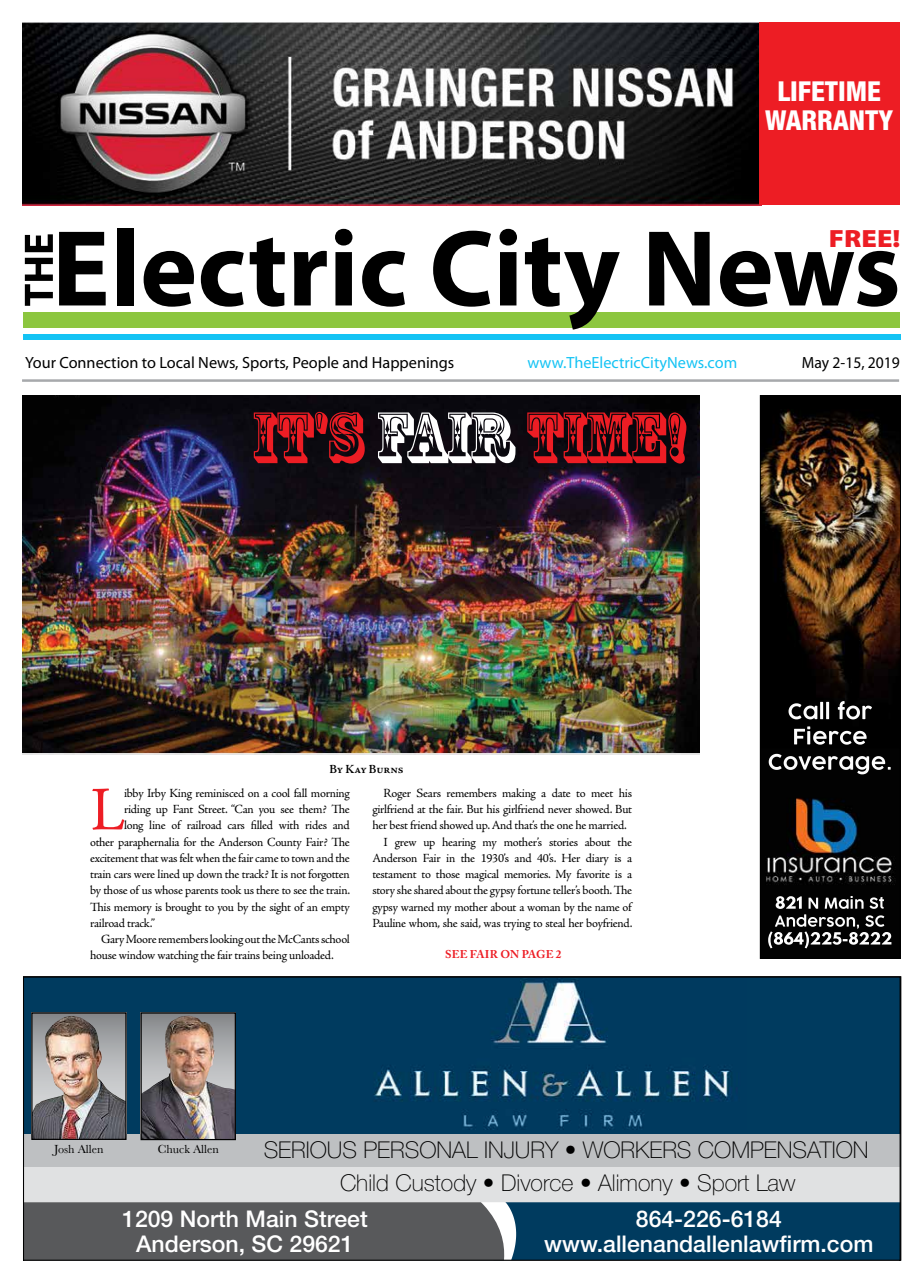
<style>
.page{position:relative;width:923px;height:1283px;background:#fff}
.page>*{position:absolute;margin:0;border:0;box-sizing:border-box;transform-origin:0 0}
.t1{font:67.5px "Rosewood Std";color:#ed1d24}
.t2{font:62.25px "Adobe Jenson Pro";color:#ed1d24}
.t3{font:800 condensed 27.5px/28.8px "Helvetica Neue LT Std";color:#fff;text-align:center}
.t4{font:900 25px "Myriad Pro";color:#ed1d24;scale:1.12 1}
.t5{font:100 23.12px/33.2px "Helvetica Neue LT Pro";color:#000;text-align:center}
.t6{font:500 23px/25.6px "Helvetica Neue LT Pro";color:#fff;text-align:center}
.t7{font:16.25px "Myriad Pro";color:#000}
.t8{font:16.25px "Myriad Pro";color:#14c3f4}
.t9{font:16.25px "Myriad Pro";color:#000;scale:.96 1}
.t10{font:12.5px "Adobe Jenson Pro";letter-spacing:-.025em;color:#000}
.t11{font:600 12.5px "Adobe Jenson Pro";letter-spacing:-.01em;color:#000}
.t12{font:12.25px "Baskerville MT Std";color:#000}
.t13{font:700 11.25px "Adobe Caslon Pro";letter-spacing:.015em;color:#ed1d24}
.s1{color:#fff}
</style>
<div class="page">
<div style="left:24px;top:312px;width:876px;height:16px;background:#8cc63f"></div>
<div style="left:23px;top:334px;width:877px;height:6px;background:#14c3f4"></div>
<svg style="left:59px;top:232px;width:47px;height:73px"></svg>
<div style="left:117px;top:228px;width:16px;height:77px;background:#000"></div>
<svg style="left:144px;top:251px;width:50px;height:56px"></svg>
<svg style="left:201px;top:251px;width:43px;height:56px"></svg>
<svg style="left:250px;top:237px;width:35px;height:70px"></svg>
<svg style="left:294px;top:251px;width:33px;height:54px"></svg>
<svg style="left:335px;top:229px;width:17px;height:76px"></svg>
<svg style="left:362px;top:251px;width:43px;height:56px"></svg>
<svg style="left:433px;top:231px;width:58px;height:76px"></svg>
<svg style="left:499px;top:229px;width:18px;height:76px"></svg>
<svg style="left:525px;top:237px;width:94px;height:92px"></svg>
<svg style="left:649px;top:232px;width:60px;height:73px"></svg>
<svg style="left:720px;top:251px;width:177px;height:56px"></svg>
<svg style="left:25px;top:258px;width:28px;height:48px"></svg>
<svg style="left:25px;top:234px;width:28px;height:18px"></svg>
<img style="left:22px;top:22px;width:737px;height:183px">
<div style="left:759px;top:22px;width:140px;height:183px;background:#ed1d24"></div>
<hr style="left:22px;top:379px;width:877px;height:3px;background:#a7a9ac">
<svg style="left:25px;top:978px;width:874px;height:280px;background:#5a7788"></svg>
<img style="left:33px;top:1016px;width:91px;height:122px">
<div style="left:31px;top:1012px;width:95px;height:128px;border:1px solid #000"></div>
<img style="left:142px;top:1015px;width:92px;height:123px">
<div style="left:140px;top:1012px;width:96px;height:128px;border:1px solid #000"></div>
<img style="left:360px;top:979px;width:386px;height:150px">
<img style="left:762px;top:397px;width:136px;height:559px">
<div style="left:760px;top:395px;width:140px;height:563px;border:1px solid #000"></div>
<img style="left:22px;top:396px;width:677px;height:358px">
<h3 class="t3" style="left:765px;top:76px;width:129px">LIFETIME<br>WARRANTY</h3>
<h3 class="t4" style="left:829px;top:221px;width:65px">FREE!</h3>
<h3 class="t7" style="left:25px;top:352px;width:430px">Your Connection to Local News, Sports, People and Happenings</h3>
<h3 class="t8" style="left:527px;top:352px;width:211px">www.TheElectricCityNews.com</h3>
<h3 class="t9" style="left:801px;top:352px;width:104px">May 2-15, 2019</h3>
<h1 class="t1" style="left:251px;top:397px;width:435px">IT'S <span class="s1">FAIR</span>TIME!</h1>
<p class="t11" style="left:329px;top:761px;width:75px">By Kay Burns</p>
<h2 class="t2" style="left:90px;top:774px;width:37px">L</h2>
<p class="t10" style="left:124px;top:785px;width:227px">ibby Irby King reminisced on a cool fall morning</p>
<p class="t10" style="left:124px;top:802px;width:227px">riding up Fant Street. “Can you see them? The</p>
<p class="t10" style="left:124px;top:818px;width:227px">long line of railroad cars filled with rides and</p>
<p class="t10" style="left:90px;top:834px;width:261px">other paraphernalia for the Anderson County Fair? The</p>
<p class="t10" style="left:90px;top:850px;width:261px">excitement that was felt when the fair came to town and the</p>
<p class="t10" style="left:90px;top:867px;width:261px">train cars were lined up down the track? It is not forgotten</p>
<p class="t10" style="left:90px;top:883px;width:261px">by those of us whose parents took us there to see the train.</p>
<p class="t10" style="left:90px;top:899px;width:261px">This memory is brought to you by the sight of an empty</p>
<p class="t10" style="left:90px;top:915px;width:67px">railroad track.”</p>
<p class="t10" style="left:101px;top:932px;width:250px">Gary Moore remembers looking out the McCants school</p>
<p class="t10" style="left:90px;top:948px;width:245px">house window watching the fair trains being unloaded.</p>
<p class="t10" style="left:383px;top:785px;width:250px">Roger Sears remembers making a date to meet his</p>
<p class="t10" style="left:372px;top:802px;width:261px">girlfriend at the fair. But his girlfriend never showed. But</p>
<p class="t10" style="left:372px;top:818px;width:256px">her best friend showed up. And that’s the one he married.</p>
<p class="t10" style="left:383px;top:834px;width:250px">I grew up hearing my mother’s stories about the</p>
<p class="t10" style="left:372px;top:850px;width:261px">Anderson Fair in the 1930’s and 40’s. Her diary is a</p>
<p class="t10" style="left:372px;top:867px;width:261px">testament to those magical memories. My favorite is a</p>
<p class="t10" style="left:372px;top:883px;width:261px">story she shared about the gypsy fortune teller’s booth. The</p>
<p class="t10" style="left:372px;top:899px;width:261px">gypsy warned my mother about a woman by the name of</p>
<p class="t10" style="left:372px;top:915px;width:262px">Pauline whom, she said, was trying to steal her boyfriend.</p>
<p class="t13" style="left:445px;top:947px;width:118px">SEE FAIR ON PAGE 2</p>
<h3 class="t5" style="left:264px;top:1132px;width:606px">SERIOUS PERSONAL INJURY • WORKERS COMPENSATION<br>Child Custody • Divorce • Alimony • Sport Law</h3>
<h3 class="t6" style="left:122px;top:1205px;width:247px">1209 North Main Street<br>Anderson, SC 29621</h3>
<h3 class="t6" style="left:544px;top:1205px;width:331px">864-226-6184 www.allenandallenlawfirm.com</h3>
<p class="t12" style="left:54px;top:1141px;width:51px">Josh Allen</p>
<p class="t12" style="left:158px;top:1141px;width:63px">Chuck Allen</p>
</div>
